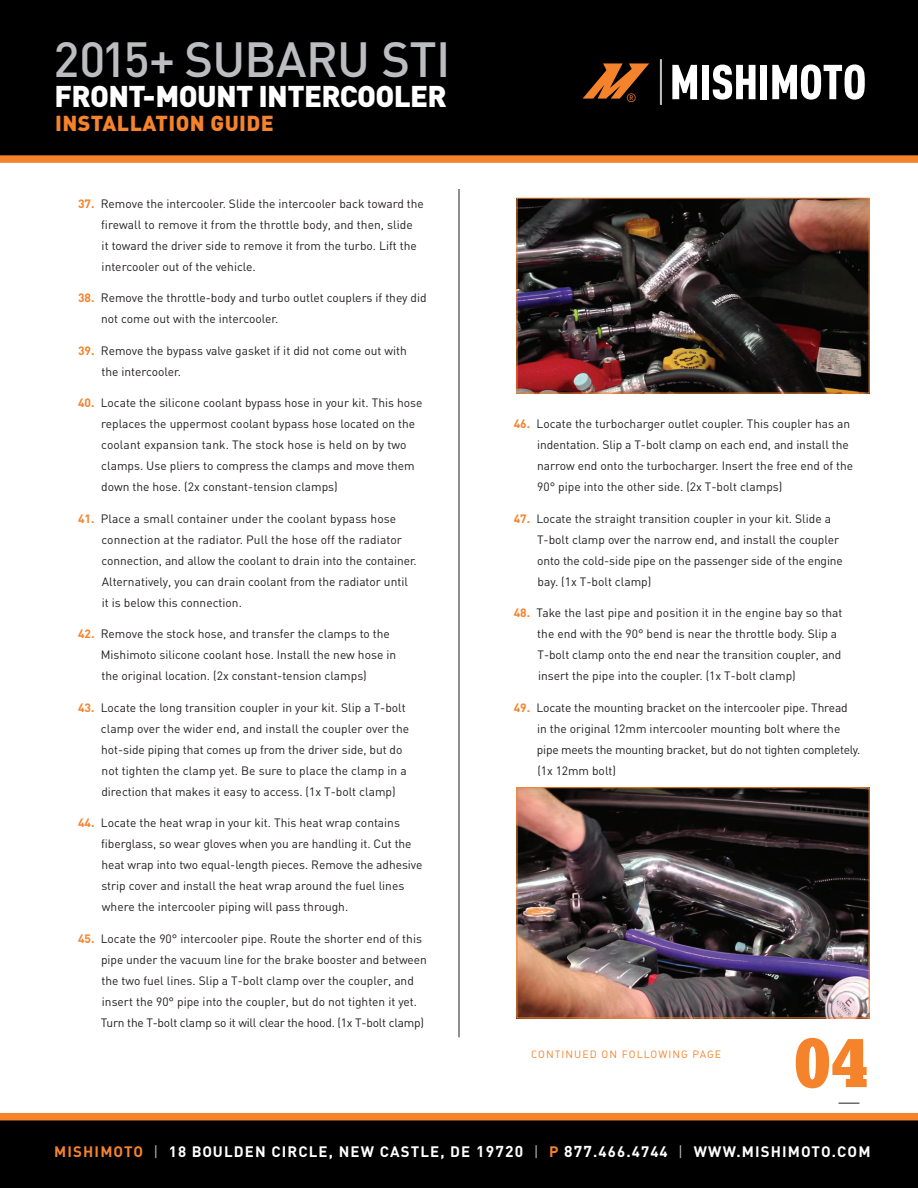
<style>
.page{position:relative;width:918px;height:1188px;background:#fff}
.page>*{position:absolute;margin:0;border:0;box-sizing:border-box;transform-origin:0 0}
.t1{font:72px "URW Egyptienne T Bold Extr Narr";color:#f5832c}
.t2{font:500 48.75px "DIN";letter-spacing:-.015em;color:#bcbdc0}
.t3{font:900 29.7px "DIN";letter-spacing:-.025em;color:#fff}
.t4{font:900 21.45px "DIN";letter-spacing:.02em;color:#f5832c}
.t5{font:700 15px "DIN";letter-spacing:.075em;color:#fff}
.t6{font:12px/21px "DIN";color:#231f20}
.t7{font:12px "DIN";color:#f5832c}
.t8{font:10.5px "DIN Regular Alternate";letter-spacing:.1em;color:#f5832c}
.s1{font-weight:700;color:#f5832c}
.s2{color:#f58425}
.s3{font-weight:400;color:#bcbdc0}
.s4{font-size:15.6px}
.s5{color:#f5832c}
</style>
<div class="page">
<div style="left:0;top:0;width:918px;height:163px;background:#000001"></div>
<svg style="left:839px;top:1103px;width:21px;height:1px"></svg>
<hr style="left:459px;top:189px;width:1px;height:848px;background:#231f20">
<svg style="left:672px;top:65px;width:25px;height:34px"></svg>
<div style="left:702px;top:65px;width:7px;height:34px;background:#fff"></div>
<svg style="left:713px;top:65px;width:43px;height:35px"></svg>
<div style="left:760px;top:65px;width:7px;height:34px;background:#fff"></div>
<svg style="left:772px;top:64px;width:93px;height:36px"></svg>
<svg style="left:583px;top:63px;width:66px;height:36px;background:#723d15"></svg>
<hr style="left:660px;top:59px;width:2px;height:46px;background:#bcbdc0">
<img style="left:519px;top:200px;width:348px;height:191px">
<img style="left:519px;top:790px;width:348px;height:226px">
<svg style="left:0;top:1113px;width:918px;height:75px;background:#180d05"></svg>
<h2 class="t2" style="left:54px;top:29px;width:398px">2015+ SUBARU STI</h2>
<h3 class="t3" style="left:55px;top:76px;width:394px">FRONT-MOUNT INTERCOOLER</h3>
<h3 class="t4" style="left:55px;top:108px;width:220px">INSTALLATION GUIDE</h3>
<p class="t6" style="left:101px;top:193px;width:324px;text-indent:-23px"><span class="s1">37.</span> Remove the intercooler. Slide the intercooler back toward the firewall to remove it from the throttle body, and then, slide<br>it toward the driver side to remove it from the turbo. Lift the intercooler out of the vehicle.</p>
<p class="t6" style="left:101px;top:287px;width:327px;text-indent:-23px"><span class="s1">38.</span> Remove the throttle-body and turbo outlet couplers if they did not come out with the intercooler.</p>
<p class="t6" style="left:101px;top:340px;width:307px;text-indent:-23px"><span class="s1">39.</span> Remove the bypass valve gasket if it did not come out with the intercooler.</p>
<p class="t6" style="left:101px;top:392px;width:323px;text-indent:-23px"><span class="s1">40.</span> Locate the silicone coolant bypass hose in your kit. This hose replaces the uppermost coolant bypass hose located on the coolant expansion tank. The stock hose is held on by two clamps. Use pliers to compress the clamps and move them down the hose. (2x constant-tension clamps)</p>
<p class="t6" style="left:101px;top:508px;width:317px;text-indent:-23px"><span class="s1">41.</span> Place a small container under the coolant bypass hose connection at the radiator. Pull the hose off the radiator connection, and allow the coolant to drain into the container.<br>Alternatively, you can drain coolant from the radiator until it is below this connection.</p>
<p class="t6" style="left:101px;top:623px;width:297px;text-indent:-23px"><span class="s1">42.</span> Remove the stock hose, and transfer the clamps to the<br>Mishimoto silicone coolant hose. Install the new hose in the original location. (2x constant-tension clamps)</p>
<p class="t6" style="left:101px;top:697px;width:310px;text-indent:-23px"><span class="s1">43.</span> Locate the long transition coupler in your kit. Slip a T-bolt clamp over the wider end, and install the coupler over the hot-side piping that comes up from the driver side, but do not tighten the clamp yet. Be sure to place the clamp in a direction that makes it easy to access. (1x T-bolt clamp)</p>
<p class="t6" style="left:101px;top:812px;width:323px;text-indent:-23px"><span class="s1">44.</span> Locate the heat wrap in your kit. This heat wrap contains fiberglass, so wear gloves when you are handling it. Cut the heat wrap into two equal-length pieces. Remove the adhesive strip cover and install the heat wrap around the fuel lines where the intercooler piping will pass through.</p>
<p class="t6" style="left:101px;top:928px;width:327px;text-indent:-23px"><span class="s1">45.</span> Locate the 90° intercooler pipe. Route the shorter end of this pipe under the vacuum line for the brake booster and between the two fuel lines. Slip a T-bolt clamp over the coupler, and insert the 90° pipe into the coupler, but do not tighten it yet.<br>Turn the T-bolt clamp so it will clear the hood. (1x T-bolt clamp)</p>
<p class="t7" style="left:626px;top:90px;width:12px">®</p>
<p class="t6" style="left:537px;top:413px;width:318px;text-indent:-23px"><span class="s1">46.</span> Locate the turbocharger outlet coupler. This coupler has an indentation. Slip a T-bolt clamp on each end, and install the narrow end onto the turbocharger. Insert the free end of the 90° pipe into the other side. (2x T-bolt clamps)</p>
<p class="t6" style="left:537px;top:508px;width:307px;text-indent:-23px"><span class="s1">47.</span> Locate the straight transition coupler in your kit. Slide a T-bolt clamp over the narrow end, and install the coupler onto the cold-side pipe on the passenger side of the engine bay. (1x T-bolt clamp)</p>
<p class="t6" style="left:537px;top:602px;width:307px;text-indent:-24px"><span class="s1">48.</span> Take the last pipe and position it in the engine bay so that the end with the 90° bend is near the throttle body. Slip a T-bolt clamp onto the end near the transition coupler, and insert the pipe into the coupler. (1x T-bolt clamp)</p>
<p class="t6" style="left:537px;top:697px;width:325px;text-indent:-23px"><span class="s1">49.</span> Locate the mounting bracket on the intercooler pipe. Thread in the original 12mm intercooler mounting bolt where the pipe meets the mounting bracket, but do not tighten completely. (1x 12mm bolt)</p>
<p class="t8" style="left:531px;top:1047px;width:191px">CONTINUED ON FOLLOWING PAGE</p>
<h1 class="t1" style="left:794px;top:1020px;width:75px">04</h1>
<p class="t5" style="left:42px;top:1142px;width:628px"><span class="s2">MISHIMOTO</span> <span class="s3">|</span> 18 BOULDEN CIRCLE, NEW CASTLE, DE <span class="s4">19720</span> <span class="s3">|</span> <span class="s2">P</span> <span class="s4">1</span>.<span class="s4">877</span>.GOMISHI</p>
<p class="t5" style="left:54px;top:1142px;width:818px"><span class="s5">MISHIMOTO</span> <span class="s3">|</span> 18 BOULDEN CIRCLE, NEW CASTLE, DE <span class="s4">19720</span> <span class="s3">|</span> <span class="s5">P</span> <span class="s4">877</span>.466.4744 <span class="s3">|</span> WWW.MISHIMOTO.COM</p>
</div>
